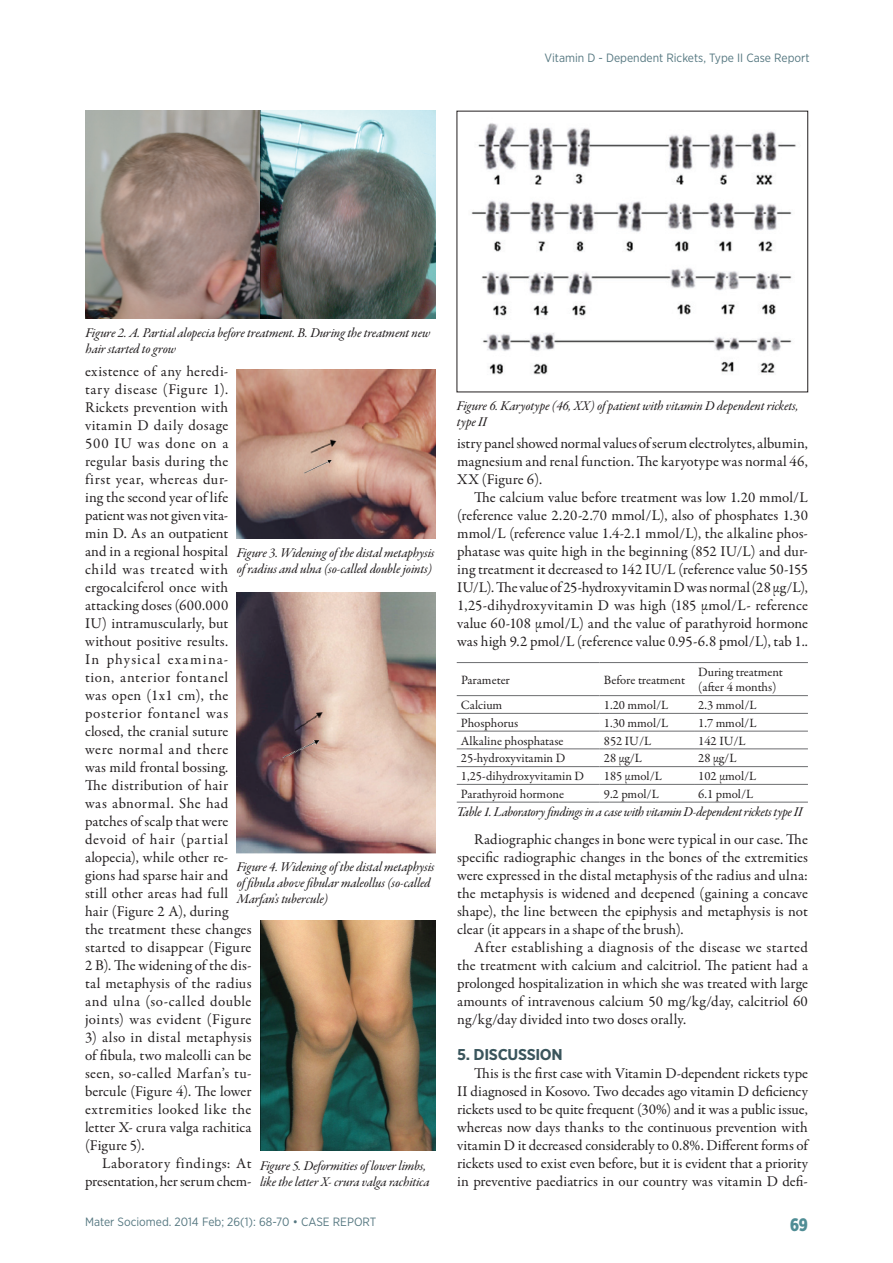
<style>
.page{position:relative;width:893px;height:1263px;background:#fff}
.page>*{position:absolute;margin:0;border:0;box-sizing:border-box;transform-origin:0 0}
.t1{font:900 18px "Gotham X Narrow";color:#508d95}
.t2{font:700 15.6px "Gotham Narrow";letter-spacing:-.02em;color:#3a555c;scale:1.05 1}
.t3{font:15px/18px "Garamond Premr Pro";letter-spacing:.015em;color:#231f20;text-align:justify}
.t4{font:13.5px/16.2px "Garamond Premr Pro Med It Subh";letter-spacing:-.005em;color:#231f20}
.t5{font:12.75px/15.3px "Garamond Premr Pro";color:#231f20}
.t6{font:12px "Gotham Narrow";color:#567881}
</style>
<div class="page">
<img style="left:85px;top:111px;width:350px;height:208px">
<img style="left:237px;top:370px;width:199px;height:168px">
<img style="left:237px;top:593px;width:199px;height:261px">
<img style="left:260px;top:920px;width:175px;height:230px">
<img style="left:471px;top:123px;width:325px;height:252px">
<hr style="left:457px;top:662px;width:143px;height:1px;background:#6c6d70">
<hr style="left:600px;top:662px;width:94px;height:1px;background:#6c6d70">
<hr style="left:694px;top:662px;width:114px;height:1px;background:#6c6d70">
<hr style="left:457px;top:802px;width:143px;height:1px;background:#6c6d70">
<hr style="left:600px;top:802px;width:94px;height:1px;background:#6c6d70">
<hr style="left:694px;top:802px;width:114px;height:1px;background:#6c6d70">
<hr style="left:457px;top:695px;width:143px;height:1px;background:#6c6d70">
<hr style="left:600px;top:695px;width:94px;height:1px;background:#6c6d70">
<hr style="left:694px;top:695px;width:114px;height:1px;background:#6c6d70">
<hr style="left:457px;top:713px;width:143px;height:1px;background:#6c6d70">
<hr style="left:600px;top:713px;width:94px;height:1px;background:#6c6d70">
<hr style="left:694px;top:713px;width:114px;height:1px;background:#6c6d70">
<hr style="left:457px;top:731px;width:143px;height:1px;background:#6c6d70">
<hr style="left:600px;top:731px;width:94px;height:1px;background:#6c6d70">
<hr style="left:694px;top:731px;width:114px;height:1px;background:#6c6d70">
<hr style="left:457px;top:749px;width:143px;height:1px;background:#6c6d70">
<hr style="left:600px;top:749px;width:94px;height:1px;background:#6c6d70">
<hr style="left:694px;top:749px;width:114px;height:1px;background:#6c6d70">
<hr style="left:457px;top:766px;width:143px;height:1px;background:#6c6d70">
<hr style="left:600px;top:766px;width:94px;height:1px;background:#6c6d70">
<hr style="left:694px;top:766px;width:114px;height:1px;background:#6c6d70">
<hr style="left:457px;top:784px;width:143px;height:1px;background:#6c6d70">
<hr style="left:600px;top:784px;width:94px;height:1px;background:#6c6d70">
<hr style="left:694px;top:784px;width:114px;height:1px;background:#6c6d70">
<p class="t6" style="left:545px;top:50px;width:266px">Vitamin D - Dependent Rickets, Type II Case Report</p>
<p class="t4" style="left:85px;top:325px;width:346px">Figure 2. A. Partial alopecia before treatment. B. During the treatment new hair started to grow</p>
<p class="t3" style="left:85px;top:363px;width:168px;text-align:left">existence of any heredi&shy;tary disease (Figure 1).<br>Rickets prevention with vitamin D daily dosage<br>500 IU was done on a regular basis during the first year, whereas dur-<br>ing the second year of life patient was not given vita&shy;min D. As an outpatient and in a regional hospital child was treated with ergocalciferol once with attacking doses (600.000<br>IU) intramuscularly, but without positive results.<br>In physical examina&shy;tion, anterior fontanel was open (1x1 cm), the posterior fontanel was closed, the cranial suture were normal and there was mild frontal bossing.<br>The distribution of hair was abnormal. She had patches of scalp that were devoid of hair (partial alopecia), while other re&shy;gions had sparse hair and still other areas had full hair (Figure 2 A), during<br>the treatment these changes started to disappear (Figure<br>2 B). The widening of the dis&shy;tal metaphysis of the radius and ulna (so-called double joints) was evident (Figure</p>
<p class="t3" style="left:85px;top:1029px;width:168px">3) also in distal metaphysis of fibula, two maleolli can be seen, so-called Marfan’s tu&shy;bercule (Figure 4). The lower extremities looked like the letter X- crura valga rachitica (Figure 5).</p>
<p class="t3" style="left:85px;top:1155px;width:168px;text-align:right">Laboratory findings: At presentation, her serum chem-</p>
<p class="t4" style="left:237px;top:545px;width:199px">Figure 3. Widening of the distal metaphysis of radius and ulna (so-called double joints)</p>
<p class="t4" style="left:237px;top:859px;width:199px">Figure 4. Widening of the distal metaphysis of fibula above fibular maleollus (so-called<br>Marfan’s tubercule)</p>
<p class="t4" style="left:260px;top:1158px;width:171px">Figure 5. Deformities of lower limbs, like the letter X- crura valga rachitica</p>
<p class="t6" style="left:85px;top:1214px;width:293px">Mater Sociomed. 2014 Feb; 26(1): 68-70 • CASE REPORT</p>
<p class="t4" style="left:457px;top:399px;width:343px">Figure 6. Karyotype (46, XX) of patient with vitamin D dependent rickets, type II</p>
<p class="t3" style="left:457px;top:435px;width:352px">istry panel showed normal values of serum electrolytes, albumin, magnesium and renal function. The karyotype was normal 46, XX (Figure 6).</p>
<p class="t3" style="left:457px;top:489px;width:352px;text-indent:17px">The calcium value before treatment was low 1.20 mmol/L (reference value 2.20-2.70 mmol/L), also of phosphates 1.30 mmol/L (reference value 1.4-2.1 mmol/L), the alkaline phos&shy;phatase was quite high in the beginning (852 IU/L) and dur&shy;ing treatment it decreased to 142 IU/L (reference value 50-155<br>IU/L). The value of 25-hydroxyvitamin D was normal (28 μg/L), 1,25-dihydroxyvitamin D was high (185 μmol/L- reference value 60-108 μmol/L) and the value of parathyroid hormone was high 9.2 pmol/L (reference value 0.95-6.8 pmol/L), tab 1..</p>
<p class="t5" style="left:461px;top:672px;width:50px">Parameter</p>
<p class="t5" style="left:604px;top:672px;width:83px">Before treatment</p>
<p class="t5" style="left:698px;top:665px;width:86px">During treatment (after 4 months)</p>
<p class="t5" style="left:461px;top:698px;width:43px">Calcium</p>
<p class="t5" style="left:604px;top:698px;width:66px">1.20 mmol/L</p>
<p class="t5" style="left:698px;top:698px;width:60px">2.3 mmol/L</p>
<p class="t5" style="left:461px;top:715px;width:59px">Phosphorus</p>
<p class="t5" style="left:604px;top:715px;width:66px">1.30 mmol/L</p>
<p class="t5" style="left:698px;top:715px;width:60px">1.7 mmol/L</p>
<p class="t5" style="left:461px;top:733px;width:104px">Alkaline phosphatase</p>
<p class="t5" style="left:604px;top:733px;width:49px">852 IU/L</p>
<p class="t5" style="left:698px;top:733px;width:49px">142 IU/L</p>
<p class="t5" style="left:461px;top:751px;width:106px">25-hydroxyvitamin D</p>
<p class="t5" style="left:604px;top:751px;width:40px">28 μg/L</p>
<p class="t5" style="left:698px;top:751px;width:40px">28 μg/L</p>
<p class="t5" style="left:461px;top:769px;width:125px">1,25-dihydroxyvitamin D</p>
<p class="t5" style="left:604px;top:769px;width:60px">185 μmol/L</p>
<p class="t5" style="left:698px;top:769px;width:60px">102 μmol/L</p>
<p class="t5" style="left:461px;top:786px;width:105px">Parathyroid hormone</p>
<p class="t5" style="left:604px;top:786px;width:57px">9.2 pmol/L</p>
<p class="t5" style="left:698px;top:786px;width:57px">6.1 pmol/L</p>
<p class="t4" style="left:457px;top:805px;width:347px">Table 1. Laboratory findings in a case with vitamin D-dependent rickets type II</p>
<p class="t3" style="left:457px;top:831px;width:352px;text-indent:17px">Radiographic changes in bone were typical in our case. The specific radiographic changes in the bones of the extremities were expressed in the distal metaphysis of the radius and ulna: the metaphysis is widened and deepened (gaining a concave shape), the line between the epiphysis and metaphysis is not clear (it appears in a shape of the brush).</p>
<p class="t3" style="left:457px;top:939px;width:352px;text-indent:17px">After establishing a diagnosis of the disease we started the treatment with calcium and calcitriol. The patient had a prolonged hospitalization in which she was treated with large amounts of intravenous calcium 50 mg/kg/day, calcitriol 60 ng/kg/day divided into two doses orally.</p>
<p class="t2" style="left:457px;top:1045px;width:102px">5. DISCUSSION</p>
<p class="t3" style="left:457px;top:1065px;width:352px;text-indent:17px">This is the first case with Vitamin D-dependent rickets type II diagnosed in Kosovo. Two decades ago vitamin D deficiency rickets used to be quite frequent (30%) and it was a public issue, whereas now days thanks to the continuous prevention with vitamin D it decreased considerably to 0.8%. Different forms of rickets used to exist even before, but it is evident that a priority in preventive paediatrics in our country was vitamin D defi-</p>
<p class="t1" style="left:790px;top:1213px;width:19px">69</p>
</div>
